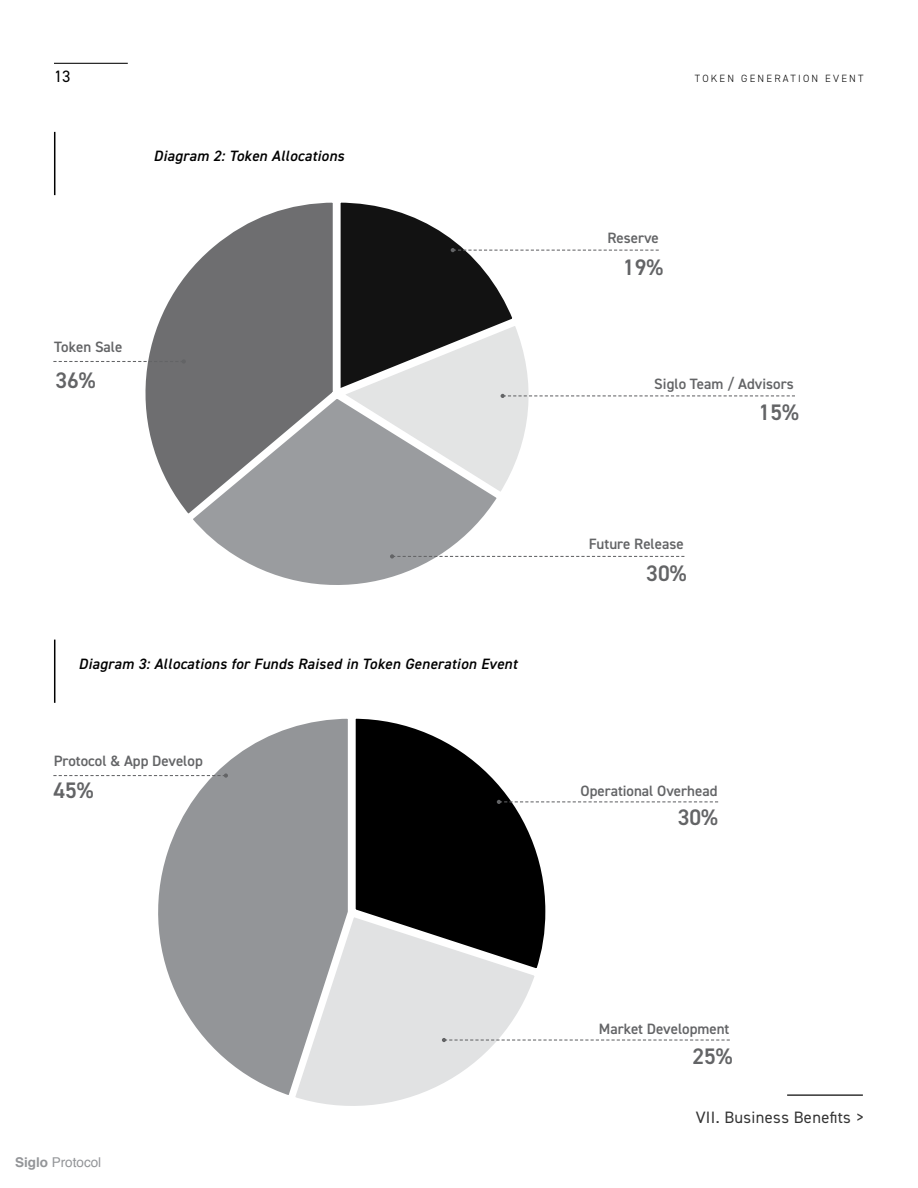
<style>
.page{position:relative;width:918px;height:1188px;background:#fff}
.page>*{position:absolute;margin:0;border:0;box-sizing:border-box;transform-origin:0 0}
.t1{font:600 22.5px "DIN2014";color:#636466}
.t2{font:16.5px "DIN2014";letter-spacing:.02em;color:#000}
.t3{font:600 15px "DIN2014";color:#636466}
.t4{font:italic 600 15px "DIN2014";letter-spacing:.02em;color:#000}
.t5{font:13.5px "Helvetica";color:#939598}
.t6{font:300 10.5px "DIN2014";letter-spacing:.21em;color:#000}
.s1{font-weight:700}
</style>
<div class="page">
<hr style="left:54px;top:63px;width:74px;height:1px;background:#000">
<hr style="left:54px;top:132px;width:1px;height:63px;background:#000">
<hr style="left:54px;top:640px;width:1px;height:63px;background:#000">
<hr style="left:787px;top:1094px;width:76px;height:2px;background:#000">
<svg style="left:145px;top:202px;width:187px;height:305px"></svg>
<svg style="left:183px;top:390px;width:312px;height:195px"></svg>
<svg style="left:390px;top:554px;width:294px;height:5px"></svg>
<svg style="left:332px;top:202px;width:463px;height:299px"></svg>
<svg style="left:53px;top:359px;width:133px;height:5px"></svg>
<svg style="left:158px;top:718px;width:190px;height:377px"></svg>
<svg style="left:287px;top:909px;width:247px;height:197px"></svg>
<svg style="left:348px;top:718px;width:198px;height:259px"></svg>
<svg style="left:53px;top:773px;width:175px;height:5px"></svg>
<svg style="left:497px;top:800px;width:221px;height:4px"></svg>
<svg style="left:442px;top:1038px;width:288px;height:4px"></svg>
<p class="t2" style="left:54px;top:66px;width:18px">13</p>
<p class="t6" style="left:695px;top:72px;width:170px">TOKEN GENERATION EVENT</p>
<p class="t4" style="left:154px;top:146px;width:192px">Diagram 2: Token Allocations</p>
<p class="t3" style="left:54px;top:337px;width:70px">Token Sale</p>
<h1 class="t1" style="left:56px;top:366px;width:42px">36%</h1>
<p class="t4" style="left:79px;top:654px;width:440px">Diagram 3: Allocations for Funds Raised in Token Generation Event</p>
<p class="t3" style="left:54px;top:751px;width:151px">Protocol &amp; App Develop</p>
<h1 class="t1" style="left:53px;top:775px;width:42px">45%</h1>
<p class="t3" style="left:607px;top:228px;width:53px">Reserve</p>
<h1 class="t1" style="left:623px;top:252px;width:42px">19%</h1>
<p class="t3" style="left:654px;top:374px;width:141px">Siglo Team / Advisors</p>
<p class="t3" style="left:589px;top:534px;width:97px">Future Release</p>
<h1 class="t1" style="left:646px;top:558px;width:42px">30%</h1>
<h1 class="t1" style="left:759px;top:398px;width:42px">15%</h1>
<p class="t3" style="left:581px;top:781px;width:139px">Operational Overhead</p>
<h1 class="t1" style="left:678px;top:803px;width:42px">30%</h1>
<p class="t5" style="left:15px;top:1151px;width:88px"><span class="s1">Siglo</span> Protocol</p>
<p class="t3" style="left:599px;top:1019px;width:132px">Market Development</p>
<h1 class="t1" style="left:692px;top:1041px;width:42px">25%</h1>
<p class="t2" style="left:696px;top:1107px;width:170px">VII. Business Benefits &gt;</p>
</div>
